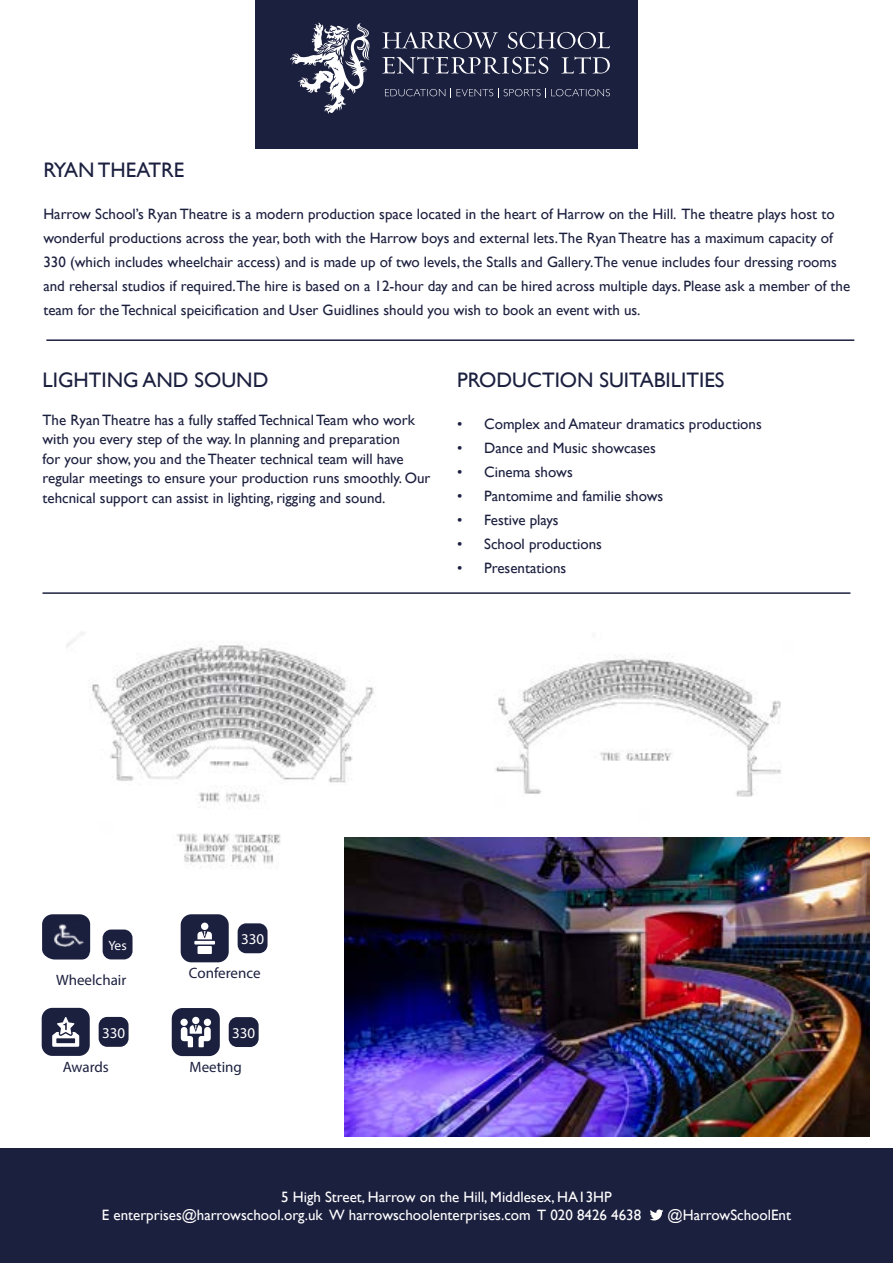
<style>
.page{position:relative;width:893px;height:1263px;background:#fff}
.page>*{position:absolute;margin:0;border:0;box-sizing:border-box;transform-origin:0 0}
.t1{font:21px "Gill Sans";color:#1c203f}
.t2{font:15px/19.5px "Gill Sans";color:#1c203f}
.t3{font:15px/18px "Gill Sans";color:#fff}
.t4{font:15px "Myriad Pro";color:#1c203f}
.t5{font:15px "Myriad Pro";color:#fff}
.t6{font:13.5px "Myriad Pro";color:#fff}
</style>
<div class="page">
<div style="left:0;top:1148px;width:893px;height:115px;background:#1c203f"></div>
<svg style="left:650px;top:1209px;width:13px;height:11px"></svg>
<div style="left:255px;top:0;width:383px;height:149px;background:#1c203f"></div>
<img style="left:66px;top:632px;width:337px;height:234px">
<hr style="left:43px;top:592px;width:807px;height:2px;background:#1c203f">
<hr style="left:46px;top:339px;width:808px;height:2px;background:#1c203f">
<img style="left:460px;top:656px;width:352px;height:182px">
<div style="left:172px;top:1008px;width:48px;height:48px;background:#1c203f;border-radius:11px"></div>
<div style="left:192px;top:1017px;width:7px;height:7px;background:#fff;border-radius:50%"></div>
<div style="left:180px;top:1019px;width:8px;height:7px;background:#fff;border-radius:50%"></div>
<div style="left:204px;top:1019px;width:7px;height:7px;background:#fff;border-radius:50%"></div>
<svg style="left:181px;top:1025px;width:30px;height:22px"></svg>
<div style="left:229px;top:1017px;width:30px;height:30px;background:#1c203f;border-radius:9px"></div>
<div style="left:42px;top:1008px;width:48px;height:48px;background:#1c203f;border-radius:11px"></div>
<svg style="left:52px;top:1017px;width:27px;height:30px"></svg>
<div style="left:99px;top:1017px;width:30px;height:30px;background:#1c203f;border-radius:9px"></div>
<div style="left:181px;top:914px;width:48px;height:48px;background:#1c203f;border-radius:11px"></div>
<div style="left:201px;top:922px;width:7px;height:8px;background:#fff;border-radius:50%"></div>
<hr style="left:194px;top:941px;width:21px;height:3px;background:#fff">
<div style="left:198px;top:946px;width:14px;height:8px;background:#fff"></div>
<svg style="left:197px;top:931px;width:15px;height:8px"></svg>
<div style="left:238px;top:923px;width:30px;height:30px;background:#1c203f;border-radius:9px"></div>
<div style="left:103px;top:929px;width:30px;height:30px;background:#1c203f;border-radius:9px"></div>
<img style="left:344px;top:838px;width:526px;height:298px">
<svg style="left:290px;top:23px;width:320px;height:91px"></svg>
<svg style="left:42px;top:920px;width:1px;height:33px"></svg>
<img style="left:43px;top:914px;width:47px;height:45px">
<h1 class="t1" style="left:43px;top:158px;width:142px">RYAN THEATRE</h1>
<p class="t2" style="left:43px;top:202px;width:808px;line-height:24px">Harrow School’s Ryan Theatre is a modern production space located in the heart of Harrow on the Hill. The theatre plays host to wonderful productions across the year, both with the Harrow boys and external lets.The Ryan Theatre has a maximum capacity of 330 (which includes wheelchair access) and is made up of two levels, the Stalls and Gallery.The venue includes four dressing rooms and rehersal studios if required.The hire is based on a 12-hour day and can be hired across multiple days. Please ask a member of the team for the Technical speicification and User Guidlines should you wish to book an event with us.</p>
<h1 class="t1" style="left:43px;top:368px;width:227px">LIGHTING AND SOUND</h1>
<p class="t2" style="left:43px;top:410px;width:389px">The Ryan Theatre has a fully staffed Technical Team who work with you every step of the way. In planning and preparation<br>for your show, you and the Theater technical team will have regular meetings to ensure your production runs smoothly. Our tehcnical support can assist in lighting, rigging and sound.</p>
<h1 class="t1" style="left:457px;top:368px;width:269px">PRODUCTION SUITABILITIES</h1>
<p class="t2" style="left:457px;top:414px;width:306px">• Complex and Amateur dramatics productions</p>
<p class="t2" style="left:457px;top:438px;width:200px">• Dance and Music showcases</p>
<p class="t2" style="left:457px;top:462px;width:117px">• Cinema shows</p>
<p class="t2" style="left:457px;top:486px;width:208px">• Pantomime and familie shows</p>
<p class="t2" style="left:457px;top:510px;width:103px">• Festive plays</p>
<p class="t2" style="left:457px;top:534px;width:146px">• School productions</p>
<p class="t2" style="left:457px;top:558px;width:111px">• Presentations</p>
<p class="t6" style="left:108px;top:937px;width:20px">Yes</p>
<p class="t4" style="left:56px;top:970px;width:72px">Wheelchair</p>
<p class="t5" style="left:102px;top:1023px;width:25px">330</p>
<p class="t4" style="left:63px;top:1058px;width:48px">Awards</p>
<p class="t5" style="left:241px;top:930px;width:25px">330</p>
<p class="t4" style="left:189px;top:964px;width:73px">Conference</p>
<p class="t5" style="left:232px;top:1023px;width:25px">330</p>
<p class="t4" style="left:190px;top:1058px;width:54px">Meeting</p>
<p class="t3" style="left:102px;top:1189px;width:541px;text-indent:179px">5 High Street, Harrow on the Hill, Middlesex, HA13HP<br>E enterprises@harrowschool.org.uk W harrowschoolenterprises.com T 020 8426 4638</p>
<p class="t3" style="left:668px;top:1207px;width:125px">@HarrowSchoolEnt</p>
</div>
